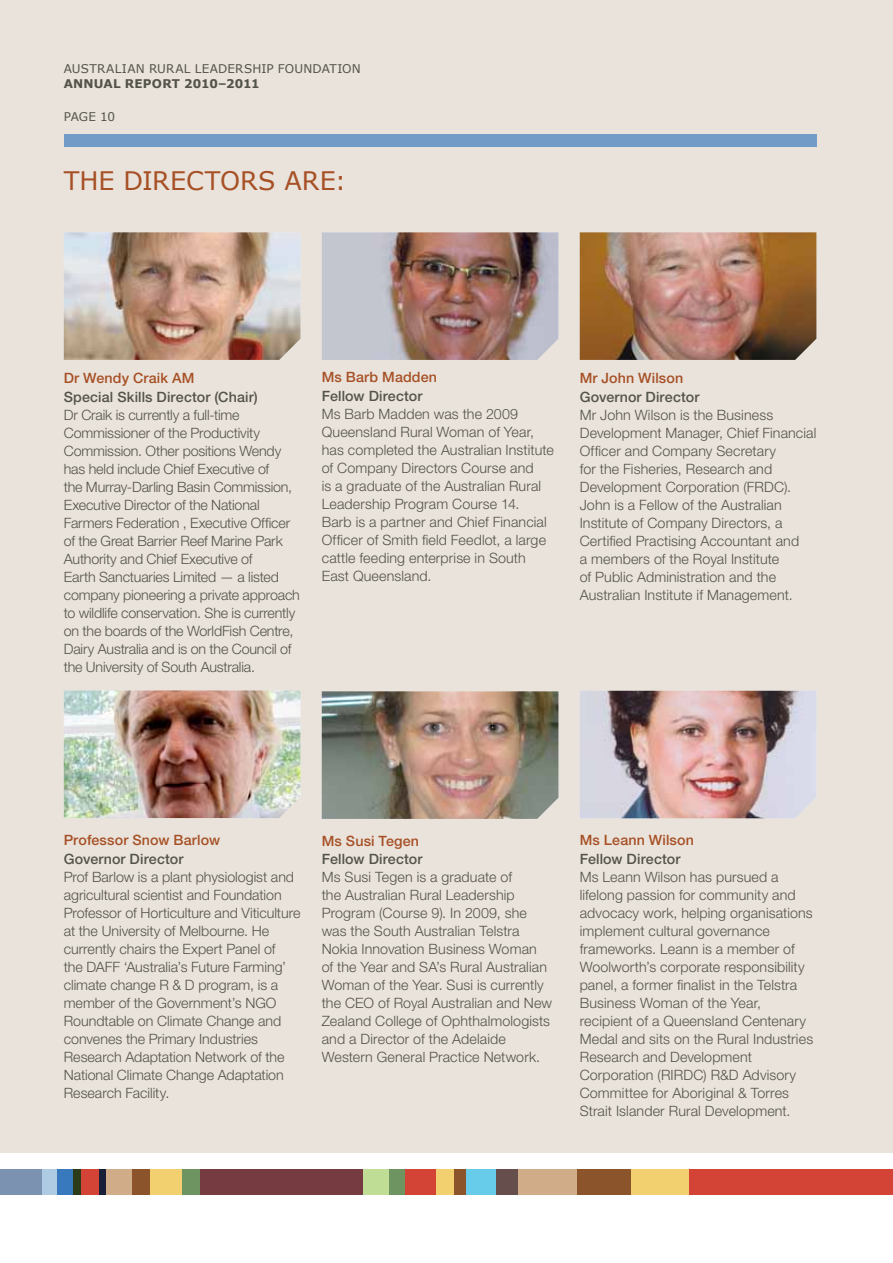
<style>
.page{position:relative;width:893px;height:1263px;background:#fff}
.page>*{position:absolute;margin:0;border:0;box-sizing:border-box;transform-origin:0 0}
.t1{font:25.5px "Verdana";color:#a75025}
.t2{font:300 14.25px/18px "Helvetica Neue LT";letter-spacing:.005em;color:#54534a}
.t3{font:500 14.25px "Helvetica Neue LT";letter-spacing:.01em;color:#54534a}
.t4{font:500 14.25px "Helvetica Neue LT";letter-spacing:.01em;color:#a75025}
.t5{font:12px "Verdana";letter-spacing:.015em;color:#54534a}
.t6{font:700 12px "Verdana";letter-spacing:.015em;color:#54534a}
</style>
<div class="page">
<div style="left:0;top:0;width:893px;height:1152px;background:#e9e3dc"></div>
<div style="left:64px;top:134px;width:752px;height:13px;background:#729bc7"></div>
<div style="left:0;top:1169px;width:43px;height:26px;background:#7b93b1"></div>
<div style="left:43px;top:1169px;width:15px;height:26px;background:#afcae3"></div>
<div style="left:58px;top:1169px;width:15px;height:26px;background:#3879bd"></div>
<div style="left:73px;top:1169px;width:8px;height:26px;background:#2c3b18"></div>
<div style="left:81px;top:1169px;width:18px;height:26px;background:#d34437"></div>
<div style="left:99px;top:1169px;width:7px;height:26px;background:#191f38"></div>
<div style="left:106px;top:1169px;width:26px;height:26px;background:#d0ac89"></div>
<div style="left:132px;top:1169px;width:18px;height:26px;background:#8b542a"></div>
<div style="left:150px;top:1169px;width:32px;height:26px;background:#f2d06f"></div>
<div style="left:182px;top:1169px;width:18px;height:26px;background:#6d9461"></div>
<div style="left:200px;top:1169px;width:163px;height:26px;background:#753b40"></div>
<div style="left:689px;top:1169px;width:204px;height:26px;background:#d34437"></div>
<div style="left:518px;top:1169px;width:59px;height:26px;background:#d0ac89"></div>
<div style="left:577px;top:1169px;width:54px;height:26px;background:#8b542a"></div>
<div style="left:631px;top:1169px;width:58px;height:26px;background:#f2d06f"></div>
<div style="left:363px;top:1169px;width:26px;height:26px;background:#c0dd95"></div>
<div style="left:389px;top:1169px;width:16px;height:26px;background:#6d9461"></div>
<div style="left:405px;top:1169px;width:31px;height:26px;background:#d34437"></div>
<div style="left:436px;top:1169px;width:18px;height:26px;background:#f2d06f"></div>
<div style="left:454px;top:1169px;width:12px;height:26px;background:#8b542a"></div>
<div style="left:466px;top:1169px;width:30px;height:26px;background:#66cce9"></div>
<div style="left:496px;top:1169px;width:22px;height:26px;background:#654e4c"></div>
<img style="left:64px;top:232px;width:236px;height:128px">
<img style="left:64px;top:690px;width:236px;height:128px">
<img style="left:322px;top:232px;width:236px;height:128px">
<img style="left:322px;top:691px;width:236px;height:128px">
<img style="left:580px;top:232px;width:236px;height:128px">
<img style="left:580px;top:691px;width:236px;height:127px">
<p class="t5" style="left:64px;top:61px;width:299px">AUSTRALIAN RURAL LEADERSHIP FOUNDATION</p>
<p class="t6" style="left:64px;top:76px;width:197px">ANNUAL REPORT 2010–2011</p>
<p class="t5" style="left:64px;top:109px;width:53px">PAGE 10</p>
<h1 class="t1" style="left:64px;top:164px;width:96px">THE DIRECTORS</h1>
<h1 class="t1" style="left:285px;top:164px;width:18px">ARE</h1>
<h1 class="t1" style="left:335px;top:164px;width:13px">:</h1>
<p class="t4" style="left:64px;top:369px;width:132px">Dr Wendy Craik AM</p>
<p class="t3" style="left:64px;top:388px;width:196px">Special Skills Director (Chair)</p>
<p class="t2" style="left:64px;top:405px;width:238px">Dr Craik is currently a full-time Commissioner of the Productivity Commission. Other positions Wendy has held include Chief Executive of<br>the Murray-Darling Basin Commission, Executive Director of the National Farmers Federation , Executive Officer of the Great Barrier Reef Marine Park Authority and Chief Executive of<br>Earth Sanctuaries Limited — a listed company pioneering a private approach to wildlife conservation. She is currently on the boards of the WorldFish Centre, Dairy Australia and is on the Council of the University of South Australia.</p>
<p class="t4" style="left:322px;top:369px;width:117px">Ms Barb Madden</p>
<p class="t3" style="left:322px;top:388px;width:102px">Fellow Director</p>
<p class="t2" style="left:322px;top:405px;width:234px">Ms Barb Madden was the 2009<br>Queensland Rural Woman of Year, has completed the Australian Institute of Company Directors Course and<br>is a graduate of the Australian Rural<br>Leadership Program Course 14.<br>Barb is a partner and Chief Financial<br>Officer of Smith field Feedlot, a large cattle feeding enterprise in South<br>East Queensland.</p>
<p class="t4" style="left:580px;top:369px;width:105px">Mr John Wilson</p>
<p class="t3" style="left:580px;top:388px;width:121px">Governor Director</p>
<p class="t2" style="left:580px;top:405px;width:238px">Mr John Wilson is the Business Development Manager, Chief Financial Officer and Company Secretary<br>for the Fisheries, Research and Development Corporation (FRDC).<br>John is a Fellow of the Australian Institute of Company Directors, a Certified Practising Accountant and<br>a members of the Royal Institute<br>of Public Administration and the Australian Institute if Management.</p>
<p class="t4" style="left:64px;top:831px;width:158px">Professor Snow Barlow</p>
<p class="t3" style="left:64px;top:850px;width:121px">Governor Director</p>
<p class="t2" style="left:64px;top:867px;width:238px">Prof Barlow is a plant physiologist and agricultural scientist and Foundation Professor of Horticulture and Viticulture at the University of Melbourne. He currently chairs the Expert Panel of<br>the DAFF ‘Australia’s Future Farming’ climate change R &amp; D program, is a member of the Government’s NGO Roundtable on Climate Change and convenes the Primary Industries Research Adaptation Network of the National Climate Change Adaptation Research Facility.</p>
<p class="t4" style="left:322px;top:832px;width:99px">Ms Susi Tegen</p>
<p class="t3" style="left:322px;top:851px;width:102px">Fellow Director</p>
<p class="t2" style="left:322px;top:868px;width:232px">Ms Susi Tegen is a graduate of<br>the Australian Rural Leadership Program (Course 9). In 2009, she was the South Australian Telstra Nokia Innovation Business Woman<br>of the Year and SA’s Rural Australian Woman of the Year. Susi is currently the CEO of Royal Australian and New Zealand College of Ophthalmologists and a Director of the Adelaide Western General Practice Network.</p>
<p class="t4" style="left:580px;top:831px;width:116px">Ms Leann Wilson</p>
<p class="t3" style="left:580px;top:850px;width:102px">Fellow Director</p>
<p class="t2" style="left:580px;top:867px;width:235px">Ms Leann Wilson has pursued a lifelong passion for community and advocacy work, helping organisations implement cultural governance frameworks. Leann is a member of Woolworth’s corporate responsibility panel, a former finalist in the Telstra Business Woman of the Year, recipient of a Queensland Centenary Medal and sits on the Rural Industries Research and Development Corporation (RIRDC) R&amp;D Advisory Committee for Aboriginal &amp; Torres Strait Islander Rural Development.</p>
</div>
